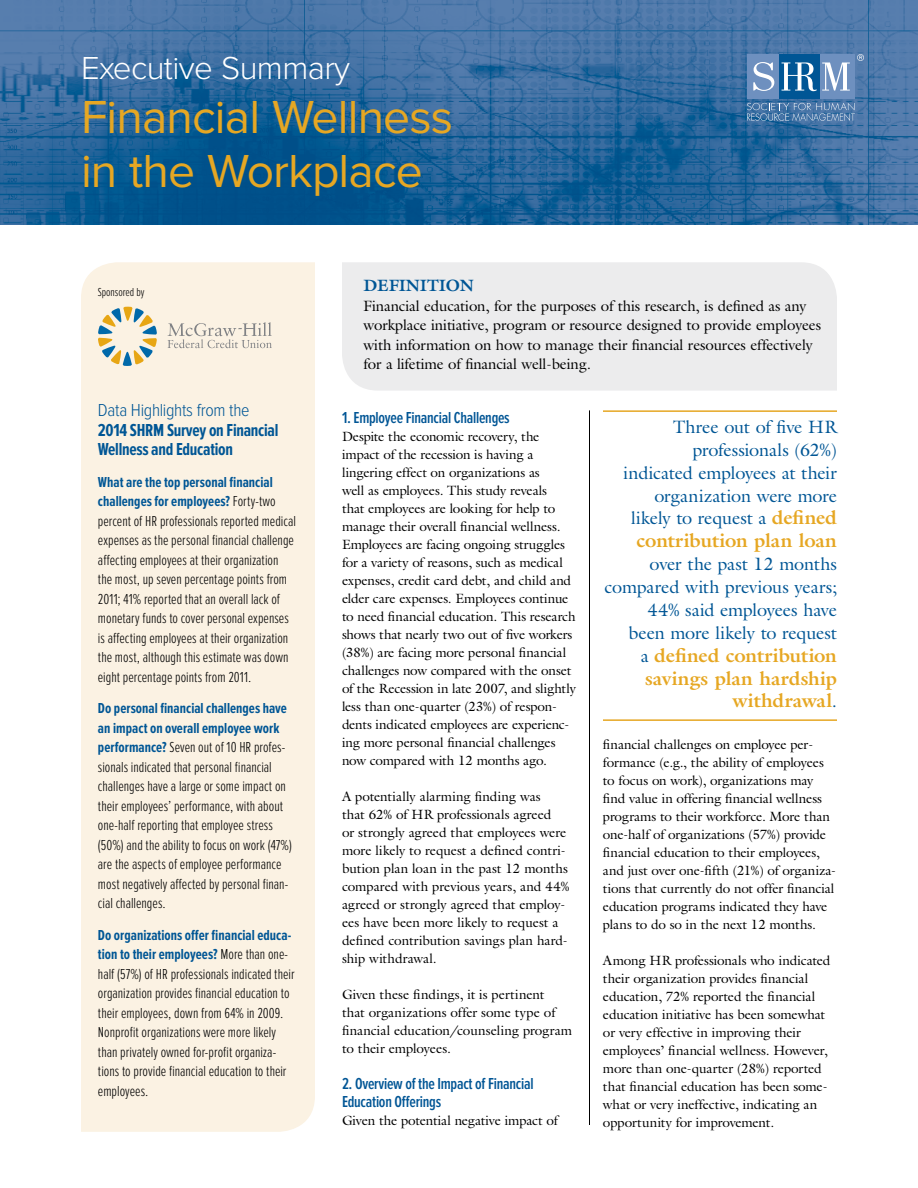
<style>
.page{position:relative;width:918px;height:1188px;background:#fff}
.page>*{position:absolute;margin:0;border:0;box-sizing:border-box;transform-origin:0 0}
.t1{font:48px/54px "Proxima Nova";letter-spacing:-.02em;color:#e6a723}
.t2{font:300 33px "Proxima Nova";letter-spacing:-.02em;color:#fff}
.t3{font:700 19.5px/22.8px "Galliard Std";letter-spacing:-.005em;color:#e6a723;text-align:right}
.t4{font:18px/23px "Galliard Std";letter-spacing:-.01em;color:#005695;text-align:right}
.t5{font:700 18px/19.5px "Proxima Nova Ex Cn";letter-spacing:-.015em;color:#005695}
.t6{font:300 18px "Proxima Nova Cond";letter-spacing:-.015em;color:#005695}
.t7{font:600 16.5px/18px "Proxima Nova Ex Cn";letter-spacing:-.015em;color:#005595}
.t8{font:700 16.5px "Galliard Std";letter-spacing:-.01em;color:#005695}
.t9{font:300 15px/19.5px "Proxima Nova Ex Cn";color:#000}
.t10{font:15px/19.5px "Galliard Std";letter-spacing:-.01em;color:#000}
.t11{font:13.5px/18px "Galliard Std";letter-spacing:-.01em;color:#000}
.t12{font:300 12px "Proxima Nova Ex Cn";letter-spacing:-.005em;color:#000}
.s1{font-weight:700;color:#005695}
.s2{font-weight:700;font-size:19.5px;color:#e6a723}
.s3{font-weight:400;font-size:18px;color:#005695}
</style>
<div class="page">
<img style="left:0;top:0;width:918px;height:225px">
<div style="left:342px;top:262px;width:495px;height:129px;background:#ececed"></div>
<div style="left:81px;top:262px;width:234px;height:870px;background:#fbf2e3"></div>
<svg style="left:168px;top:322px;width:104px;height:26px;background:#e3dcd0"></svg>
<svg style="left:98px;top:307px;width:59px;height:59px;background:#cfcfb8"></svg>
<hr style="left:603px;top:410px;width:234px;height:2px;background:#e6a723">
<hr style="left:603px;top:719px;width:234px;height:2px;background:#e6a723">
<hr style="left:589px;top:410px;width:1px;height:715px;background:#000">
<div style="left:747px;top:54px;width:32px;height:45px;background:#6e90bf"></div>
<div style="left:819px;top:54px;width:36px;height:45px;background:#6e90bf"></div>
<div style="left:779px;top:54px;width:40px;height:45px;background:#005695"></div>
<svg style="left:782px;top:62px;width:68px;height:29px"></svg>
<svg style="left:753px;top:62px;width:21px;height:29px"></svg>
<svg style="left:747px;top:103px;width:108px;height:18px;background:#5b85b0"></svg>
<svg style="left:857px;top:54px;width:7px;height:7px"></svg>
<h2 class="t2" style="left:81px;top:49px;width:271px">Executive Summary</h2>
<h1 class="t1" style="left:81px;top:91px;width:374px">Financial Wellness in the Workplace</h1>
<p class="t12" style="left:98px;top:286px;width:48px">Sponsored by</p>
<h3 class="t6" style="left:98px;top:400px;width:153px">Data Highlights from the</h3>
<h3 class="t5" style="left:98px;top:420px;width:182px">2014 SHRM Survey on Financial<br>Wellness and Education</h3>
<p class="t9" style="left:98px;top:472px;width:200px"><span class="s1">What are the top personal financial challenges for employees?</span> Forty-two percent of HR professionals reported medical expenses as the personal financial challenge affecting employees at their organization the most, up seven percentage points from 2011; 41% reported that an overall lack of monetary funds to cover personal expenses is affecting employees at their organization the most, although this estimate was down eight percentage points from 2011.</p>
<p class="t9" style="left:98px;top:699px;width:195px"><span class="s1">Do personal financial challenges have an impact on overall employee work performance?</span> Seven out of 10 HR profes&shy;sionals indicated that personal financial challenges have a large or some impact on their employees’ performance, with about one-half reporting that employee stress (50%) and the ability to focus on work (47%) are the aspects of employee performance most negatively affected by personal finan&shy;cial challenges.</p>
<p class="t9" style="left:98px;top:925px;width:198px"><span class="s1">Do organizations offer financial educa&shy;tion to their employees?</span> More than one&shy;half (57%) of HR professionals indicated their organization provides financial education to their employees, down from 64% in 2009.<br>Nonprofit organizations were more likely than privately owned for-profit organiza&shy;tions to provide financial education to their employees.</p>
<p class="t8" style="left:364px;top:275px;width:112px">DEFINITION</p>
<p class="t10" style="left:364px;top:296px;width:459px">Financial education, for the purposes of this research, is defined as any workplace initiative, program or resource designed to provide employees with information on how to manage their financial resources effectively for a lifetime of financial well-being.</p>
<p class="t7" style="left:342px;top:409px;width:169px">1. Employee Financial Challenges</p>
<p class="t11" style="left:342px;top:428px;width:236px">Despite the economic recovery, the impact of the recession is having a lingering effect on organizations as<br>well as employees. This study reveals<br>that employees are looking for help to manage their overall financial wellness.<br>Employees are facing ongoing struggles for a variety of reasons, such as medical expenses, credit card debt, and child and elder care expenses. Employees continue to need financial education. This research shows that nearly two out of five workers (38%) are facing more personal financial challenges now compared with the onset of the Recession in late 2007, and slightly less than one-quarter (23%) of respon&shy;dents indicated employees are experienc&shy;ing more personal financial challenges now compared with 12 months ago.</p>
<p class="t11" style="left:342px;top:788px;width:229px">A potentially alarming finding was<br>that 62% of HR professionals agreed<br>or strongly agreed that employees were more likely to request a defined contri&shy;bution plan loan in the past 12 months compared with previous years, and 44% agreed or strongly agreed that employ&shy;ees have been more likely to request a defined contribution savings plan hard&shy;ship withdrawal.</p>
<p class="t11" style="left:342px;top:986px;width:232px">Given these findings, it is pertinent<br>that organizations offer some type of financial education/counseling program to their employees.</p>
<p class="t7" style="left:342px;top:1075px;width:193px">2. Overview of the Impact of Financial<br>Education Offerings</p>
<p class="t11" style="left:342px;top:1112px;width:217px">Given the potential negative impact of</p>
<h3 class="t4" style="left:624px;top:415px;width:215px">Three out of five HR professionals (62%) indicated employees at their organization were more likely to request a <span class="s2">defined</span></h3>
<h3 class="t3" style="left:637px;top:529px;width:202px">contribution plan loan</h3>
<h3 class="t4" style="left:605px;top:552px;width:234px">over the past 12 months compared with previous years;<br>44% said employees have<br>been more likely to request</h3>
<h3 class="t3" style="left:641px;top:643px;width:198px"><span class="s3">a</span> defined contribution savings plan hardship withdrawal<span class="s3">.</span></h3>
<p class="t11" style="left:603px;top:736px;width:235px">financial challenges on employee per&shy;formance (e.g., the ability of employees to focus on work), organizations may find value in offering financial wellness programs to their workforce. More than one-half of organizations (57%) provide financial education to their employees, and just over one-fifth (21%) of organiza&shy;tions that currently do not offer financial education programs indicated they have plans to do so in the next 12 months.</p>
<p class="t11" style="left:603px;top:952px;width:229px">Among HR professionals who indicated their organization provides financial education, 72% reported the financial education initiative has been somewhat or very effective in improving their employees’ financial wellness. However, more than one-quarter (28%) reported that financial education has been some&shy;what or very ineffective, indicating an opportunity for improvement.</p>
</div>
